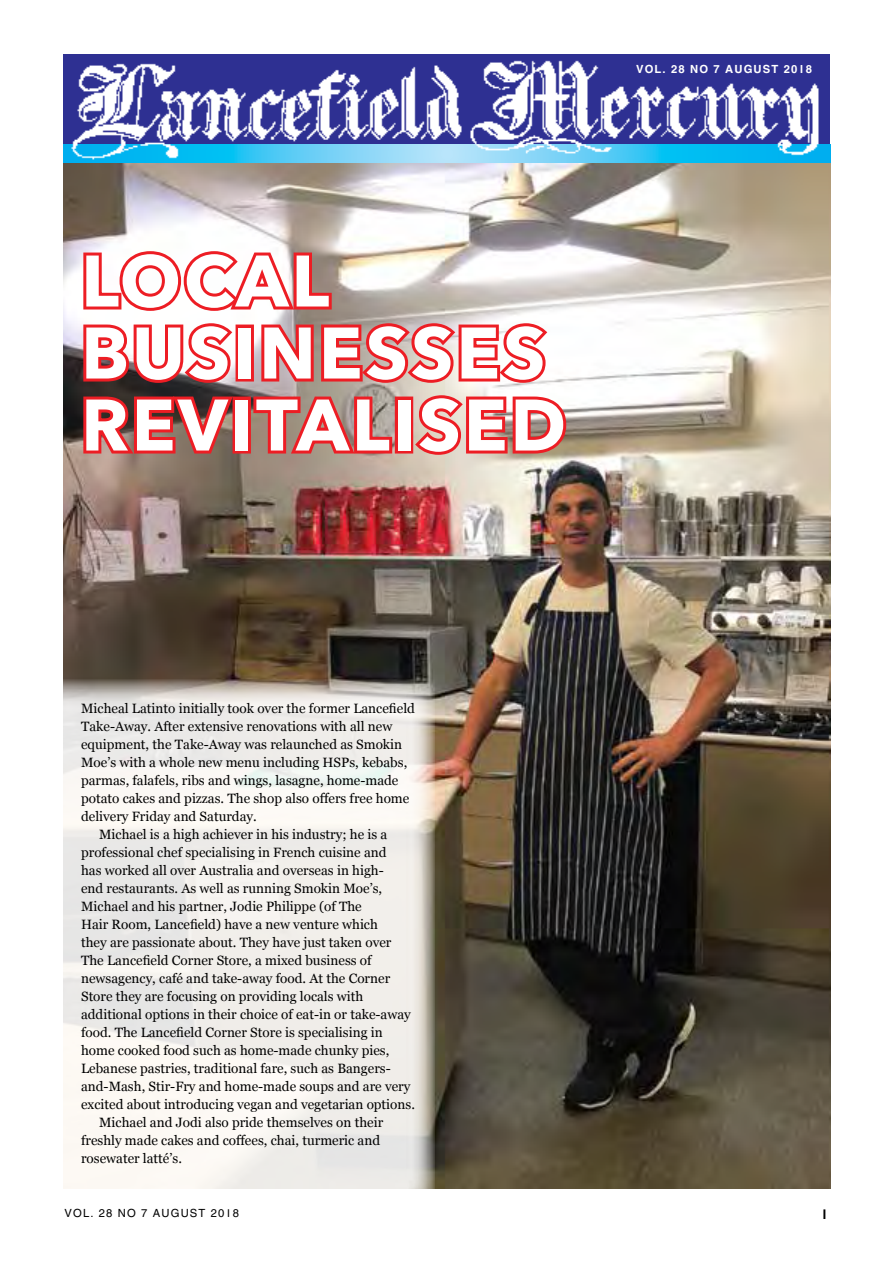
<style>
.page{position:relative;width:893px;height:1263px;background:#fff}
.page>*{position:absolute;margin:0;border:0;box-sizing:border-box;transform-origin:0 0}
.t1{font:700 72px/72px "Avenir Next";letter-spacing:.04em;color:#fff}
.t2{font:13.5px "Georgia";color:#000}
.t3{font:700 13.5px "Helvetica Textbook";color:#000}
.t4{font:700 11.25px "Helvetica Textbook";letter-spacing:.1em;color:#fff}
.t5{font:11.25px "Helvetica Textbook";letter-spacing:.1em;color:#000}
</style>
<div class="page">
<img style="left:63px;top:168px;width:767px;height:1020px">
<svg style="left:63px;top:679px;width:372px;height:510px;fill:#f0eeea"></svg>
<svg style="left:80px;top:247px;width:490px;height:212px"></svg>
<img style="left:63px;top:54px;width:767px;height:114px">
<h1 class="t1" style="left:81px;top:245px;width:486px">LOCAL<br>BUSINESSES<br>REVITALISED</h1>
<p class="t4" style="left:636px;top:62px;width:177px">VOL. 28 NO 7 AUGUST 2018</p>
<p class="t2" style="left:81px;top:698px;width:335px">Micheal Latinto initially took over the former Lancefield</p>
<p class="t2" style="left:81px;top:716px;width:313px">Take-Away. After extensive renovations with all new</p>
<p class="t2" style="left:81px;top:734px;width:323px">equipment, the Take-Away was relaunched as Smokin</p>
<p class="t2" style="left:81px;top:752px;width:328px">Moe’s with a whole new menu including HSPs, kebabs,</p>
<p class="t2" style="left:81px;top:770px;width:319px">parmas, falafels, ribs and wings, lasagne, home-made</p>
<p class="t2" style="left:81px;top:788px;width:330px">potato cakes and pizzas. The shop also offers free home</p>
<p class="t2" style="left:81px;top:806px;width:177px">delivery Friday and Saturday.</p>
<p class="t2" style="left:99px;top:824px;width:290px">Michael is a high achiever in his industry; he is a</p>
<p class="t2" style="left:81px;top:842px;width:307px">professional chef specialising in French cuisine and</p>
<p class="t2" style="left:81px;top:860px;width:304px">has worked all over Australia and overseas in high-</p>
<p class="t2" style="left:81px;top:878px;width:303px">end restaurants. As well as running Smokin Moe’s,</p>
<p class="t2" style="left:81px;top:896px;width:282px">Michael and his partner, Jodie Philippe (of The</p>
<p class="t2" style="left:81px;top:914px;width:298px">Hair Room, Lancefield) have a new venture which</p>
<p class="t2" style="left:81px;top:932px;width:312px">they are passionate about. They have just taken over</p>
<p class="t2" style="left:81px;top:950px;width:292px">The Lancefield Corner Store, a mixed business of</p>
<p class="t2" style="left:81px;top:968px;width:311px">newsagency, café and take-away food. At the Corner</p>
<p class="t2" style="left:81px;top:986px;width:284px">Store they are focusing on providing locals with</p>
<p class="t2" style="left:81px;top:1004px;width:331px">additional options in their choice of eat-in or take-away</p>
<p class="t2" style="left:81px;top:1022px;width:303px">food. The Lancefield Corner Store is specialising in</p>
<p class="t2" style="left:81px;top:1040px;width:310px">home cooked food such as home-made chunky pies,</p>
<p class="t2" style="left:81px;top:1058px;width:311px">Lebanese pastries, traditional fare, such as Bangers-</p>
<p class="t2" style="left:81px;top:1076px;width:331px">and-Mash, Stir-Fry and home-made soups and are very</p>
<p class="t2" style="left:81px;top:1094px;width:335px">excited about introducing vegan and vegetarian options.</p>
<p class="t2" style="left:99px;top:1112px;width:286px">Michael and Jodi also pride themselves on their</p>
<p class="t2" style="left:81px;top:1130px;width:301px">freshly made cakes and coffees, chai, turmeric and</p>
<p class="t2" style="left:81px;top:1148px;width:102px">rosewater latté’s.</p>
<p class="t5" style="left:64px;top:1206px;width:176px">VOL. 28 NO 7 AUGUST 2018</p>
<p class="t3" style="left:821px;top:1205px;width:9px">1</p>
</div>
